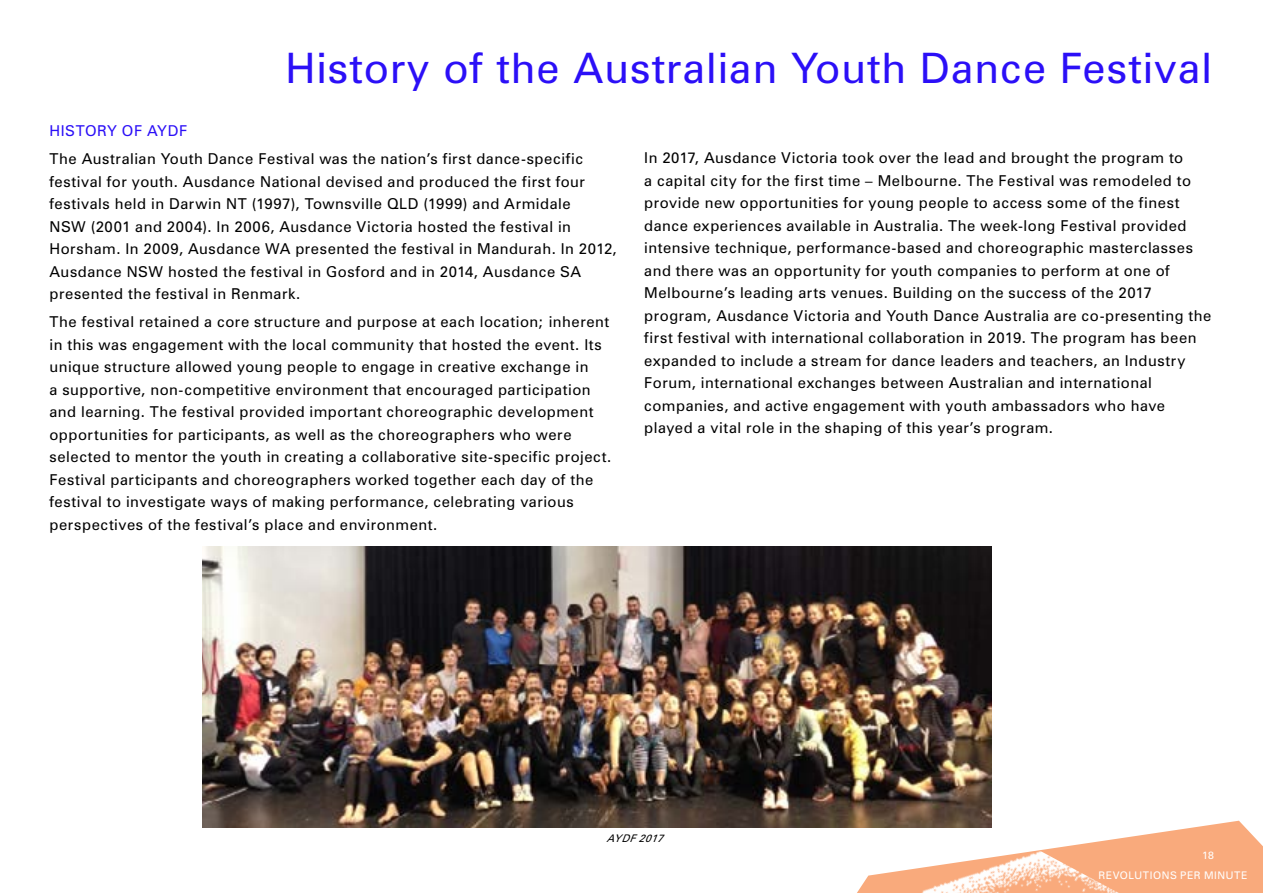
<style>
.page{position:relative;width:1263px;height:893px;background:#fff}
.page>*{position:absolute;margin:0;border:0;box-sizing:border-box;transform-origin:0 0}
.t1{font:42px "Zurich BT";letter-spacing:.025em;color:#2b0ff7}
.t2{font:15px/22.5px "Zurich BT";letter-spacing:.035em;color:#000}
.t3{font:15px "Zurich BT";letter-spacing:.04em;color:#2b0ff7}
.t4{font:10.5px "Zurich BT";letter-spacing:.05em;color:#fff}
.t5{font:italic 10.5px "Zurich BT";color:#000}
</style>
<div class="page">
<svg style="left:991px;top:821px;width:272px;height:72px"></svg>
<img style="left:857px;top:851px;width:286px;height:42px">
<img style="left:202px;top:546px;width:789px;height:282px">
<h1 class="t1" style="left:285px;top:43px;width:928px">History of the Australian Youth Dance Festival</h1>
<p class="t3" style="left:50px;top:121px;width:139px">HISTORY OF AYDF</p>
<p class="t2" style="left:50px;top:147px;width:569px">The Australian Youth Dance Festival was the nation’s first dance-specific festival for youth. Ausdance National devised and produced the first four festivals held in Darwin NT (1997), Townsville QLD (1999) and Armidale<br>NSW (2001 and 2004). In 2006, Ausdance Victoria hosted the festival in Horsham. In 2009, Ausdance WA presented the festival in Mandurah. In 2012, Ausdance NSW hosted the festival in Gosford and in 2014, Ausdance SA presented the festival in Renmark.</p>
<p class="t2" style="left:50px;top:310px;width:563px">The festival retained a core structure and purpose at each location; inherent in this was engagement with the local community that hosted the event. Its unique structure allowed young people to engage in creative exchange in<br>a supportive, non-competitive environment that encouraged participation and learning. The festival provided important choreographic development opportunities for participants, as well as the choreographers who were selected to mentor the youth in creating a collaborative site-specific project.<br>Festival participants and choreographers worked together each day of the festival to investigate ways of making performance, celebrating various perspectives of the festival’s place and environment.</p>
<p class="t2" style="left:644px;top:146px;width:569px">In 2017, Ausdance Victoria took over the lead and brought the program to<br>a capital city for the first time – Melbourne. The Festival was remodeled to provide new opportunities for young people to access some of the finest dance experiences available in Australia. The week-long Festival provided intensive technique, performance-based and choreographic masterclasses and there was an opportunity for youth companies to perform at one of Melbourne’s leading arts venues. Building on the success of the 2017 program, Ausdance Victoria and Youth Dance Australia are co-presenting the first festival with international collaboration in 2019. The program has been expanded to include a stream for dance leaders and teachers, an Industry Forum, international exchanges between Australian and international companies, and active engagement with youth ambassadors who have played a vital role in the shaping of this year’s program.</p>
<p class="t5" style="left:607px;top:831px;width:62px">AYDF2017</p>
<p class="t4" style="left:1202px;top:849px;width:13px">18</p>
<p class="t4" style="left:1098px;top:869px;width:150px">REVOLUTIONS PER MINUTE</p>
</div>
